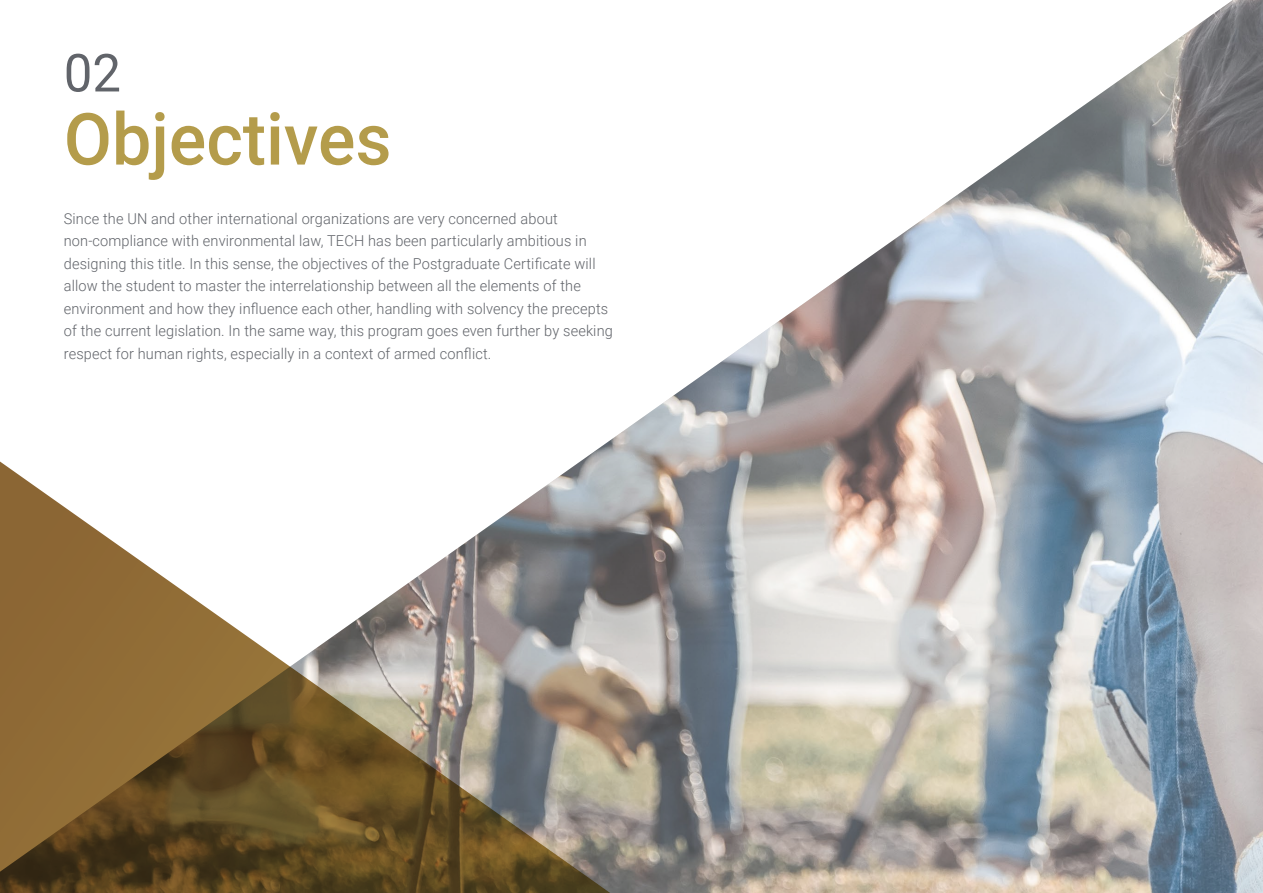
<style>
.page{position:relative;width:1263px;height:893px;background:#fff}
.page>*{position:absolute;margin:0;border:0;box-sizing:border-box;transform-origin:0 0}
.t1{font:500 72px "Roboto";color:#b49c4b}
.t2{font:52.5px "Roboto";color:#61646a}
.t3{font:300 15px/22.5px "Roboto";letter-spacing:.01em;color:#61646a}
</style>
<div class="page">
<img style="left:602px;top:0;width:661px;height:893px">
<svg style="left:0;top:446px;width:640px;height:447px"></svg>
<h2 class="t2" style="left:64px;top:36px;width:59px">02</h2>
<h1 class="t1" style="left:64px;top:89px;width:329px">Objectives</h1>
<p class="t3" style="left:64px;top:207px;width:551px">Since the UN and other international organizations are very concerned about non-compliance with environmental law, TECH has been particularly ambitious in designing this title. In this sense, the objectives of the Postgraduate Certificate will allow the student to master the interrelationship between all the elements of the environment and how they influence each other, handling with solvency the precepts of the current legislation. In the same way, this program goes even further by seeking respect for human rights, especially in a context of armed conflict.</p>
</div>
